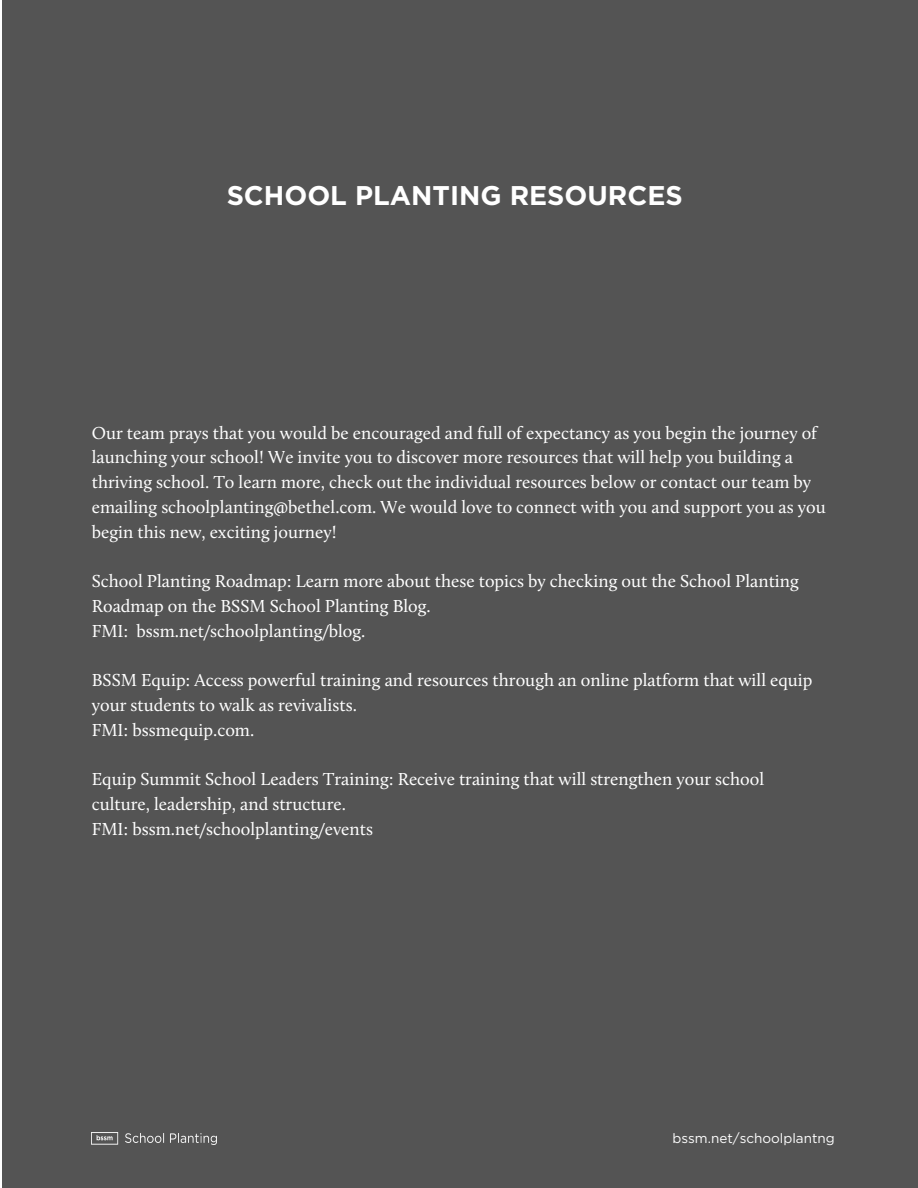
<style>
.page{position:relative;width:918px;height:1188px;background:#fff}
.page>*{position:absolute;margin:0;border:0;box-sizing:border-box;transform-origin:0 0}
.t1{font:700 27px "Gotham";color:#fff}
.t2{font:18px/24.8px "Calluna";color:#fff}
.t3{font:13.5px "Gotham";color:#fff}
</style>
<div class="page">
<div style="left:2px;top:0;width:916px;height:1188px;background:#545454"></div>
<img style="left:92px;top:1133px;width:125px;height:11px">
<h1 class="t1" style="left:227px;top:184px;width:458px">SCHOOL PLANTING RESOURCES</h1>
<p class="t2" style="left:92px;top:422px;width:736px">Our team prays that you would be encouraged and full of expectancy as you begin the journey of launching your school! We invite you to discover more resources that will help you building a thriving school. To learn more, check out the individual resources below or contact our team by emailing schoolplanting@bethel.com. We would love to connect with you and support you as you begin this new, exciting journey!</p>
<p class="t2" style="left:92px;top:570px;width:709px">School Planting Roadmap: Learn more about these topics by checking out the School Planting<br>Roadmap on the BSSM School Planting Blog.<br>FMI: bssm.net/schoolplanting/blog.</p>
<p class="t2" style="left:92px;top:669px;width:722px">BSSM Equip: Access powerful training and resources through an online platform that will equip your students to walk as revivalists.<br>FMI: bssmequip.com.</p>
<p class="t2" style="left:92px;top:768px;width:674px">Equip Summit School Leaders Training: Receive training that will strengthen your school culture, leadership, and structure.<br>FMI: bssm.net/schoolplanting/events</p>
<p class="t3" style="left:673px;top:1132px;width:164px">bssm.net/schoolplantng</p>
</div>
